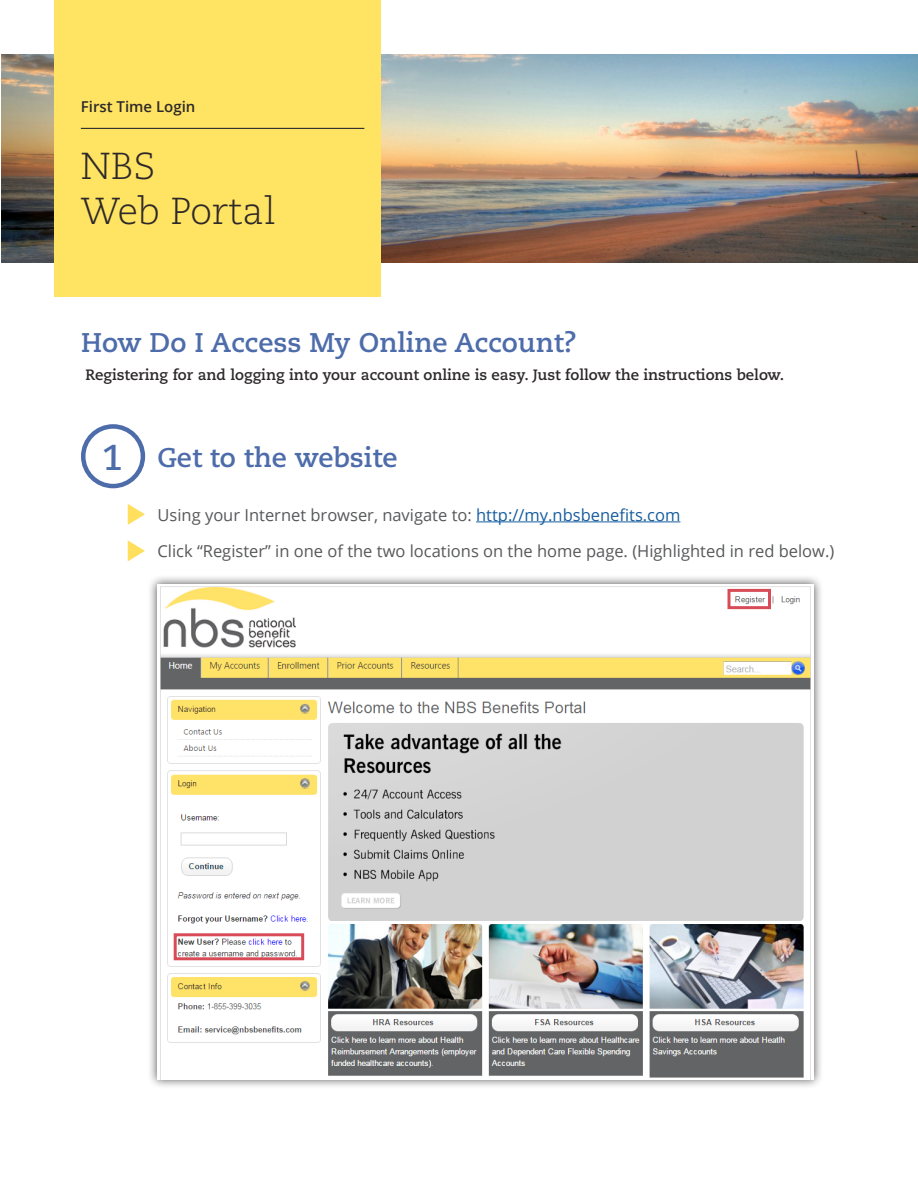
<style>
.page{position:relative;width:918px;height:1188px;background:#fff}
.page>*{position:absolute;margin:0;border:0;box-sizing:border-box;transform-origin:0 0}
.t1{font:300 37.5px "Caecilia";color:#2d292a}
.t2{font:700 36px "Caecilia";color:#4d6caa}
.t3{font:700 27px "Caecilia";color:#4d6caa}
.t4{font:16.5px "Open Sans";color:#57585a}
.t5{font:700 15px "Caecilia";color:#2d292a}
.t6{font:600 15px "Open Sans";color:#2d292a}
.s1{color:#175d9e}
</style>
<div class="page">
<img style="left:1px;top:55px;width:916px;height:208px">
<div style="left:54px;top:0;width:327px;height:297px;background:#ffe362"></div>
<hr style="left:81px;top:128px;width:283px;height:1px;background:#2f2c2c">
<div style="left:81px;top:424px;width:64px;height:64px;border:4px solid #4d6caa;border-radius:50%"></div>
<hr style="left:476px;top:521px;width:204px;height:1px;background:#175d9e">
<svg style="left:128px;top:504px;width:17px;height:21px"></svg>
<svg style="left:128px;top:540px;width:17px;height:21px"></svg>
<div style="left:148px;top:574px;width:676px;height:515px;background:#231f20;opacity:.75"></div>
<img style="left:158px;top:584px;width:656px;height:495px">
<div style="left:728px;top:589px;width:43px;height:20px;border:3px solid #d84c58"></div>
<div style="left:174px;top:933px;width:130px;height:27px;border:3px solid #d84c58"></div>
<p class="t6" style="left:81px;top:96px;width:116px">First Time Login</p>
<p class="t1" style="left:81px;top:145px;width:76px">NBS</p>
<p class="t1" style="left:81px;top:190px;width:197px">Web Portal</p>
<p class="t3" style="left:81px;top:326px;width:497px">How Do I Access My Online Account?</p>
<p class="t5" style="left:85px;top:366px;width:700px">Registering for and logging into your account online is easy. Just follow the instructions below.</p>
<p class="t2" style="left:102px;top:436px;width:23px">1</p>
<p class="t3" style="left:158px;top:441px;width:241px">Get to the website</p>
<p class="t4" style="left:158px;top:503px;width:524px">Using your Internet browser, navigate to: <span class="s1">http://my.nbsbenefits.com</span></p>
<p class="t4" style="left:158px;top:540px;width:678px">Click “Register” in one of the two locations on the home page. (Highlighted in red below.)</p>
</div>
